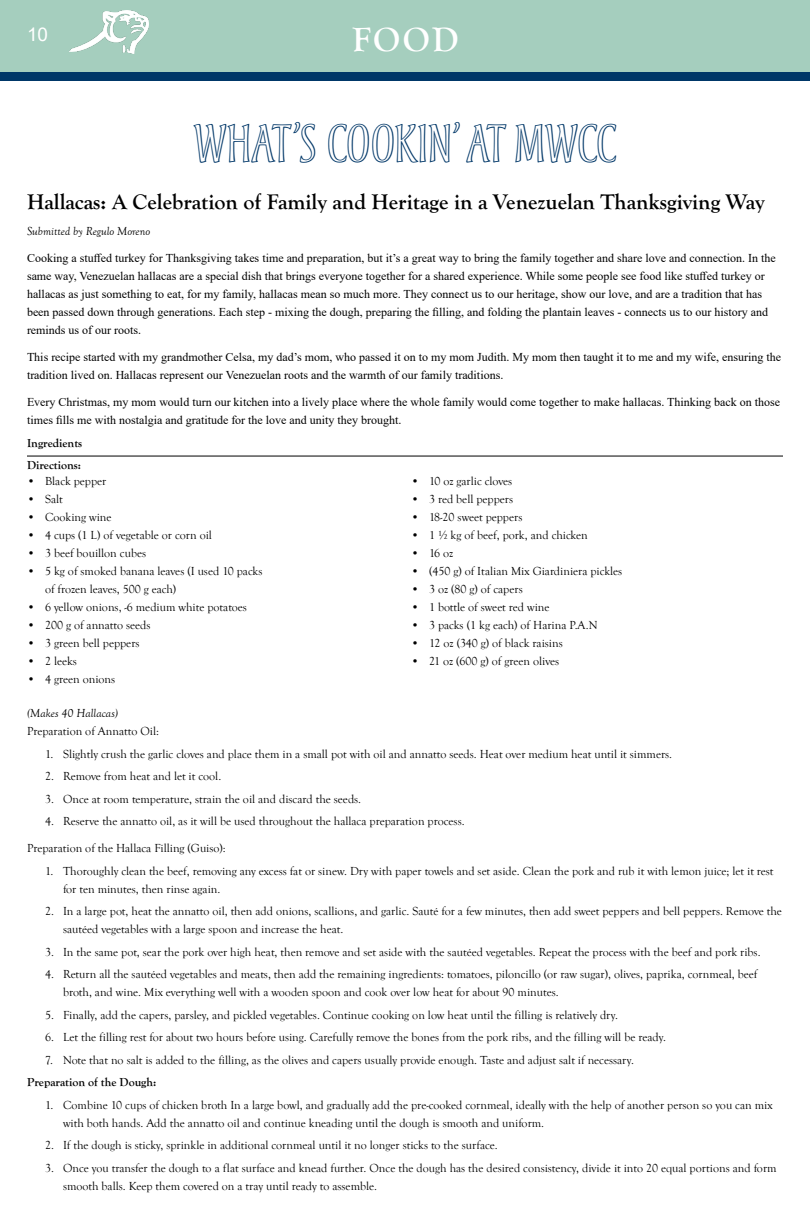
<style>
.page{position:relative;width:810px;height:1224px;background:#fff}
.page>*{position:absolute;margin:0;border:0;box-sizing:border-box;transform-origin:0 0}
.t1{font:50px "Andreas Std";letter-spacing:-.01em;color:#003768}
.t2{font:700 35px "Goudy Old Style T";color:#fff}
.t3{font:700 22px "Goudy Old Style T";color:#000}
.t4{font:18.9px "Arial";color:#fff}
.t5{font:12px/18px "Goudy Old Style T";color:#000}
.t6{font:12px/18px "Times New Roman";color:#000}
.t7{font:700 12px/22.8px "Goudy Old Style T";color:#000}
.t8{font:italic 12px "Goudy Old Style T";color:#000}
</style>
<div class="page">
<div style="left:0;top:0;width:810px;height:72px;background:#a5cebe"></div>
<div style="left:0;top:72px;width:810px;height:9px;background:#003768"></div>
<hr style="left:809px;top:1161px;width:1px;height:63px;background:#a5cebe">
<img style="left:69px;top:10px;width:80px;height:44px">
<hr style="left:27px;top:456px;width:756px;height:1px;background:#000">
<h3 class="t4" style="left:27px;top:21px;width:23px">10</h3>
<h2 class="t2" style="left:352px;top:20px;width:108px">FOOD</h2>
<h1 class="t1" style="left:193px;top:115px;width:425px">WHAT’S COOKIN’ AT MWCC</h1>
<h3 class="t3" style="left:27px;top:189px;width:739px">Hallacas: A Celebration of Family and Heritage in a Venezuelan Thanksgiving Way</h3>
<p class="t8" style="left:27px;top:224px;width:125px">Submitted by Regulo Moreno</p>
<p class="t6" style="left:27px;top:248px;width:750px">Cooking a stuffed turkey for Thanksgiving takes time and preparation, but it’s a great way to bring the family together and share love and connection. In the same way, Venezuelan hallacas are a special dish that brings everyone together for a shared experience. While some people see food like stuffed turkey or hallacas as just something to eat, for my family, hallacas mean so much more. They connect us to our heritage, show our love, and are a tradition that has been passed down through generations. Each step - mixing the dough, preparing the filling, and folding the plantain leaves - connects us to our history and reminds us of our roots.</p>
<p class="t6" style="left:27px;top:347px;width:756px">This recipe started with my grandmother Celsa, my dad’s mom, who passed it on to my mom Judith. My mom then taught it to me and my wife, ensuring the tradition lived on. Hallacas represent our Venezuelan roots and the warmth of our family traditions.</p>
<p class="t6" style="left:27px;top:392px;width:755px">Every Christmas, my mom would turn our kitchen into a lively place where the whole family would come together to make hallacas. Thinking back on those times fills me with nostalgia and gratitude for the love and unity they brought.</p>
<p class="t7" style="left:27px;top:431px;width:57px">Ingredients<br>Directions:</p>
<p class="t5" style="left:27px;top:472px;width:81px">• Black pepper</p>
<p class="t5" style="left:27px;top:490px;width:37px">• Salt</p>
<p class="t5" style="left:27px;top:508px;width:86px">• Cooking wine</p>
<p class="t5" style="left:27px;top:526px;width:186px">• 4 cups (1 L) of vegetable or corn oil</p>
<p class="t5" style="left:27px;top:544px;width:121px">• 3 beef bouillon cubes</p>
<p class="t5" style="left:45px;top:562px;width:219px;text-indent:-18px">• 5 kg of smoked banana leaves (I used 10 packs of frozen leaves, 500 g each)</p>
<p class="t5" style="left:27px;top:598px;width:222px">• 6 yellow onions, -6 medium white potatoes</p>
<p class="t5" style="left:27px;top:616px;width:125px">• 200 g of annatto seeds</p>
<p class="t5" style="left:27px;top:634px;width:114px">• 3 green bell peppers</p>
<p class="t5" style="left:27px;top:652px;width:51px">• 2 leeks</p>
<p class="t5" style="left:27px;top:670px;width:90px">• 4 green onions</p>
<p class="t5" style="left:411px;top:472px;width:103px">• 10 oz garlic cloves</p>
<p class="t5" style="left:411px;top:490px;width:104px">• 3 red bell peppers</p>
<p class="t5" style="left:411px;top:508px;width:113px">• 18-20 sweet peppers</p>
<p class="t5" style="left:411px;top:526px;width:178px">• 1 ½ kg of beef, pork, and chicken</p>
<p class="t5" style="left:411px;top:544px;width:44px">• 16 oz</p>
<p class="t5" style="left:411px;top:562px;width:213px">• (450 g) of Italian Mix Giardiniera pickles</p>
<p class="t5" style="left:411px;top:580px;width:113px">• 3 oz (80 g) of capers</p>
<p class="t5" style="left:411px;top:598px;width:140px">• 1 bottle of sweet red wine</p>
<p class="t5" style="left:411px;top:616px;width:188px">• 3 packs (1 kg each) of Harina P.A.N</p>
<p class="t5" style="left:411px;top:634px;width:153px">• 12 oz (340 g) of black raisins</p>
<p class="t5" style="left:411px;top:652px;width:150px">• 21 oz (600 g) of green olives</p>
<p class="t8" style="left:27px;top:707px;width:93px">(Makes 40 Hallacas)</p>
<p class="t5" style="left:27px;top:722px;width:133px">Preparation of Annatto Oil:</p>
<p class="t5" style="left:45px;top:745px;width:629px">1. Slightly crush the garlic cloves and place them in a small pot with oil and annatto seeds. Heat over medium heat until it simmers.</p>
<p class="t5" style="left:45px;top:767px;width:178px">2. Remove from heat and let it cool.</p>
<p class="t5" style="left:45px;top:790px;width:318px">3. Once at room temperature, strain the oil and discard the seeds.</p>
<p class="t5" style="left:45px;top:812px;width:421px">4. Reserve the annatto oil, as it will be used throughout the hallaca preparation process.</p>
<p class="t5" style="left:27px;top:839px;width:200px">Preparation of the Hallaca Filling (Guiso):</p>
<p class="t5" style="left:63px;top:862px;width:712px;text-indent:-18px">1. Thoroughly clean the beef, removing any excess fat or sinew. Dry with paper towels and set aside. Clean the pork and rub it with lemon juice; let it rest for ten minutes, then rinse again.</p>
<p class="t5" style="left:63px;top:902px;width:721px;text-indent:-18px">2. In a large pot, heat the annatto oil, then add onions, scallions, and garlic. Sauté for a few minutes, then add sweet peppers and bell peppers. Remove the sautéed vegetables with a large spoon and increase the heat.</p>
<p class="t5" style="left:45px;top:943px;width:717px">3. In the same pot, sear the pork over high heat, then remove and set aside with the sautéed vegetables. Repeat the process with the beef and pork ribs.</p>
<p class="t5" style="left:63px;top:965px;width:696px;text-indent:-18px">4. Return all the sautéed vegetables and meats, then add the remaining ingredients: tomatoes, piloncillo (or raw sugar), olives, paprika, cornmeal, beef broth, and wine. Mix everything well with a wooden spoon and cook over low heat for about 90 minutes.</p>
<p class="t5" style="left:45px;top:1006px;width:575px">5. Finally, add the capers, parsley, and pickled vegetables. Continue cooking on low heat until the filling is relatively dry.</p>
<p class="t5" style="left:45px;top:1028px;width:623px">6. Let the filling rest for about two hours before using. Carefully remove the bones from the pork ribs, and the filling will be ready.</p>
<p class="t5" style="left:45px;top:1051px;width:591px">7. Note that no salt is added to the filling, as the olives and capers usually provide enough. Taste and adjust salt if necessary.</p>
<p class="t7" style="left:27px;top:1071px;width:131px">Preparation of the Dough:</p>
<p class="t5" style="left:63px;top:1096px;width:711px;text-indent:-18px">1. Combine 10 cups of chicken broth In a large bowl, and gradually add the pre-cooked cornmeal, ideally with the help of another person so you can mix with both hands. Add the annatto oil and continue kneading until the dough is smooth and uniform.</p>
<p class="t5" style="left:45px;top:1136px;width:454px">2. If the dough is sticky, sprinkle in additional cornmeal until it no longer sticks to the surface.</p>
<p class="t5" style="left:63px;top:1159px;width:715px;text-indent:-18px">3. Once you transfer the dough to a flat surface and knead further. Once the dough has the desired consistency, divide it into 20 equal portions and form smooth balls. Keep them covered on a tray until ready to assemble.</p>
</div>
